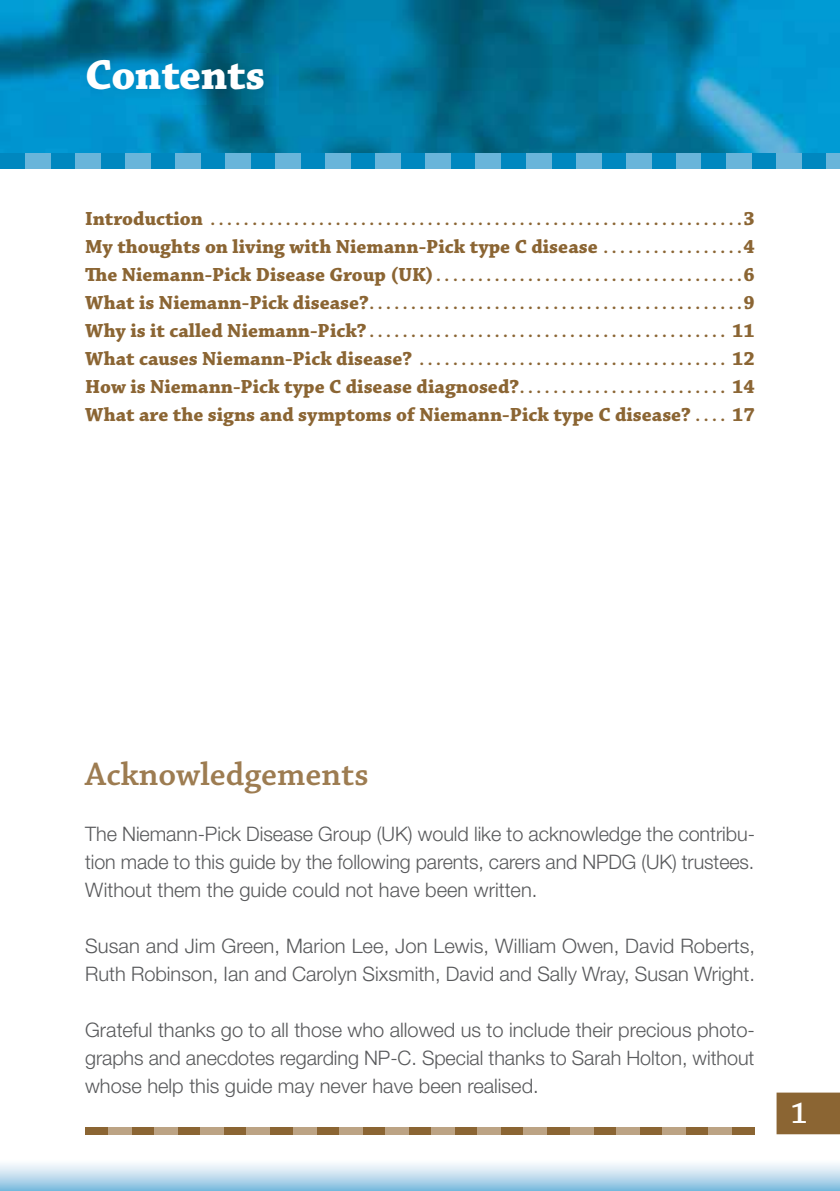
<style>
.page{position:relative;width:840px;height:1191px;background:#fff}
.page>*{position:absolute;margin:0;border:0;box-sizing:border-box;transform-origin:0 0}
.t1{font:700 44px "Chaparral Pro";letter-spacing:-.01em;color:#fff}
.t2{font:600 34px "Chaparral Pro";color:#9d7c51}
.t3{font:600 31.2px "Chaparral Pro";color:#fff}
.t4{font:300 20px/28px "Helvetica Neue LT Std";color:#58595b;text-align:justify}
.t5{font:700 20px/28px "Chaparral Pro";color:#8b6533}
.t6{font:700 16px/28px "Chaparral Pro";color:#8b6533;text-align:justify}
.s1{font-size:20px}
.s2{font-size:16px}
</style>
<div class="page">
<div style="left:85px;top:1126px;width:23px;height:8px;background:#8b6533"></div>
<div style="left:454px;top:1126px;width:23px;height:8px;background:#8b6533"></div>
<div style="left:270px;top:1126px;width:23px;height:8px;background:#8b6533"></div>
<div style="left:639px;top:1126px;width:23px;height:8px;background:#8b6533"></div>
<div style="left:177px;top:1126px;width:23px;height:8px;background:#8b6533"></div>
<div style="left:546px;top:1126px;width:23px;height:8px;background:#8b6533"></div>
<div style="left:362px;top:1126px;width:23px;height:8px;background:#8b6533"></div>
<div style="left:731px;top:1126px;width:23px;height:8px;background:#8b6533"></div>
<div style="left:131px;top:1126px;width:23px;height:8px;background:#8b6533"></div>
<div style="left:500px;top:1126px;width:23px;height:8px;background:#8b6533"></div>
<div style="left:316px;top:1126px;width:23px;height:8px;background:#8b6533"></div>
<div style="left:685px;top:1126px;width:23px;height:8px;background:#8b6533"></div>
<div style="left:223px;top:1126px;width:24px;height:8px;background:#8b6533"></div>
<div style="left:593px;top:1126px;width:23px;height:8px;background:#8b6533"></div>
<div style="left:408px;top:1126px;width:23px;height:8px;background:#8b6533"></div>
<div style="left:108px;top:1126px;width:23px;height:8px;background:#bca384"></div>
<div style="left:477px;top:1126px;width:23px;height:8px;background:#bca384"></div>
<div style="left:293px;top:1126px;width:23px;height:8px;background:#bca384"></div>
<div style="left:662px;top:1126px;width:23px;height:8px;background:#bca384"></div>
<div style="left:200px;top:1126px;width:23px;height:8px;background:#bca384"></div>
<div style="left:569px;top:1126px;width:24px;height:8px;background:#bca384"></div>
<div style="left:385px;top:1126px;width:23px;height:8px;background:#bca384"></div>
<div style="left:154px;top:1126px;width:23px;height:8px;background:#bca384"></div>
<div style="left:523px;top:1126px;width:23px;height:8px;background:#bca384"></div>
<div style="left:339px;top:1126px;width:23px;height:8px;background:#bca384"></div>
<div style="left:708px;top:1126px;width:23px;height:8px;background:#bca384"></div>
<div style="left:247px;top:1126px;width:23px;height:8px;background:#bca384"></div>
<div style="left:616px;top:1126px;width:23px;height:8px;background:#bca384"></div>
<div style="left:431px;top:1126px;width:23px;height:8px;background:#bca384"></div>
<img style="left:0;top:0;width:839px;height:154px">
<div style="left:0;top:154px;width:25px;height:15px;background:#0087bf"></div>
<div style="left:400px;top:154px;width:25px;height:15px;background:#0087bf"></div>
<div style="left:200px;top:154px;width:25px;height:15px;background:#0087bf"></div>
<div style="left:601px;top:154px;width:25px;height:15px;background:#0087bf"></div>
<div style="left:100px;top:154px;width:25px;height:15px;background:#0087bf"></div>
<div style="left:500px;top:154px;width:25px;height:15px;background:#0087bf"></div>
<div style="left:300px;top:154px;width:25px;height:15px;background:#0087bf"></div>
<div style="left:50px;top:154px;width:25px;height:15px;background:#0087bf"></div>
<div style="left:450px;top:154px;width:25px;height:15px;background:#0087bf"></div>
<div style="left:250px;top:154px;width:25px;height:15px;background:#0087bf"></div>
<div style="left:651px;top:154px;width:25px;height:15px;background:#0087bf"></div>
<div style="left:150px;top:154px;width:25px;height:15px;background:#0087bf"></div>
<div style="left:551px;top:154px;width:25px;height:15px;background:#0087bf"></div>
<div style="left:350px;top:154px;width:25px;height:15px;background:#0087bf"></div>
<div style="left:25px;top:154px;width:25px;height:15px;background:#69b5da"></div>
<div style="left:425px;top:154px;width:25px;height:15px;background:#69b5da"></div>
<div style="left:225px;top:154px;width:25px;height:15px;background:#69b5da"></div>
<div style="left:626px;top:154px;width:25px;height:15px;background:#69b5da"></div>
<div style="left:125px;top:154px;width:25px;height:15px;background:#69b5da"></div>
<div style="left:525px;top:154px;width:26px;height:15px;background:#69b5da"></div>
<div style="left:325px;top:154px;width:25px;height:15px;background:#69b5da"></div>
<div style="left:75px;top:154px;width:25px;height:15px;background:#69b5da"></div>
<div style="left:475px;top:154px;width:25px;height:15px;background:#69b5da"></div>
<div style="left:275px;top:154px;width:25px;height:15px;background:#69b5da"></div>
<div style="left:676px;top:154px;width:25px;height:15px;background:#69b5da"></div>
<div style="left:175px;top:154px;width:25px;height:15px;background:#69b5da"></div>
<div style="left:576px;top:154px;width:25px;height:15px;background:#69b5da"></div>
<div style="left:375px;top:154px;width:25px;height:15px;background:#69b5da"></div>
<div style="left:701px;top:154px;width:25px;height:15px;background:#0087bf"></div>
<div style="left:801px;top:154px;width:25px;height:15px;background:#0087bf"></div>
<div style="left:751px;top:154px;width:25px;height:15px;background:#0087bf"></div>
<div style="left:726px;top:154px;width:25px;height:15px;background:#69b5da"></div>
<div style="left:826px;top:154px;width:13px;height:15px;background:#69b5da"></div>
<div style="left:776px;top:154px;width:25px;height:15px;background:#69b5da"></div>
<div style="left:776px;top:1092px;width:63px;height:42px;background:#8b6533"></div>
<div style="left:0;top:1159px;width:839px;height:32px;background:linear-gradient(to bottom,#fff,#83bddf)"></div>
<img style="left:80px;top:53px;width:198px;height:52px">
<h1 class="t1" style="left:85px;top:49px;width:181px">Contents</h1>
<p class="t6" style="left:85px;top:206px;width:670px"><span class="s1">Introduction</span> . . . . . . . . . . . . . . . . . . . . . . . . . . . . . . . . . . . . . . . . . . . . . . . . . . . . . . . . . . . . . . . .<span class="s1">3</span></p>
<p class="t5" style="left:85px;top:233px;width:670px">My thoughts on living with Niemann-Pick type C disease <span class="s2">. . . . . . . . . . . . . . . . .</span>4</p>
<p class="t6" style="left:85px;top:262px;width:670px"><span class="s1">The Niemann-Pick Disease Group (UK)</span> . . . . . . . . . . . . . . . . . . . . . . . . . . . . . . . . . . . . .<span class="s1">6<br>What is Niemann-Pick disease?</span> . . . . . . . . . . . . . . . . . . . . . . . . . . . . . . . . . . . . . . . . . . . . .<span class="s1">9<br>Why is it called Niemann-Pick?</span> . . . . . . . . . . . . . . . . . . . . . . . . . . . . . . . . . . . . . . . . . . . <span class="s1">11<br>What causes Niemann-Pick disease?</span> . . . . . . . . . . . . . . . . . . . . . . . . . . . . . . . . . . . . . <span class="s1">12</span></p>
<p class="t5" style="left:85px;top:373px;width:670px">How is Niemann-Pick type C disease diagnosed? <span class="s2">. . . . . . . . . . . . . . . . . . . . . . . . .</span> 14<br>What are the signs and symptoms of Niemann-Pick type C disease? <span class="s2">. . . .</span> 17</p>
<h2 class="t2" style="left:85px;top:755px;width:285px">Acknowledgements</h2>
<p class="t4" style="left:85px;top:819px;width:671px">The Niemann-Pick Disease Group (UK) would like to acknowledge the contribu&shy;tion made to this guide by the following parents, carers and NPDG (UK) trustees.<br>Without them the guide could not have been written.</p>
<p class="t4" style="left:85px;top:931px;width:671px">Susan and Jim Green, Marion Lee, Jon Lewis, William Owen, David Roberts,<br>Ruth Robinson, Ian and Carolyn Sixsmith, David and Sally Wray, Susan Wright.</p>
<p class="t4" style="left:85px;top:1015px;width:671px">Grateful thanks go to all those who allowed us to include their precious photo&shy;graphs and anecdotes regarding NP-C. Special thanks to Sarah Holton, without whose help this guide may never have been realised.</p>
<h3 class="t3" style="left:790px;top:1095px;width:18px">1</h3>
</div>
